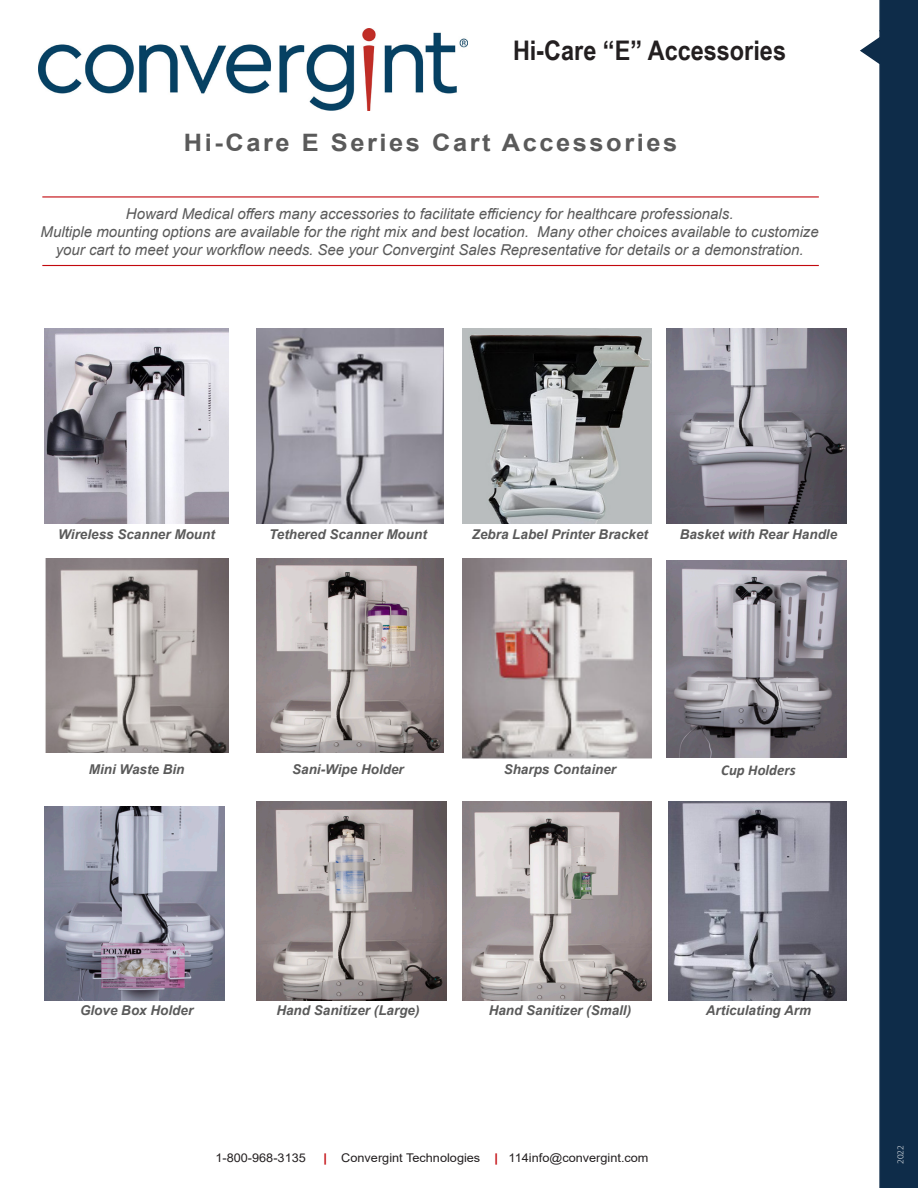
<style>
.page{position:relative;width:918px;height:1188px;background:#fff}
.page>*{position:absolute;margin:0;border:0;box-sizing:border-box;transform-origin:0 0}
.t1{font:700 27px "Arial Narrow";color:#231f20;scale:1.06 1}
.t2{font:700 24px "Arial";letter-spacing:.1em;color:#5a5a5a;scale:1.06 1}
.t3{font:italic 15px/18px "Arial";color:#5a5a5a;text-align:center}
.t4{font:italic 700 15px "Calibri";color:#5a5a5a}
.t5{font:italic 700 13.5px "Arial";color:#5a5a5a}
.t6{font:12px "Arial";color:#231f20;scale:1.06 1}
.t7{font:300 9px "Myriad Pro";color:#fff;scale:1.06 1}
.s1{font-weight:700;color:#c2090e}
</style>
<div class="page">
<hr style="left:42px;top:196px;width:777px;height:2px;background:#c2090e">
<hr style="left:42px;top:265px;width:777px;height:1px;background:#c2090e">
<svg style="left:860px;top:0;width:58px;height:1188px"></svg>
<img style="left:45px;top:329px;width:183px;height:194px">
<img style="left:463px;top:329px;width:188px;height:194px">
<img style="left:256px;top:329px;width:188px;height:194px">
<img style="left:667px;top:329px;width:179px;height:194px">
<img style="left:45px;top:558px;width:183px;height:195px">
<img style="left:256px;top:558px;width:188px;height:195px">
<img style="left:463px;top:558px;width:188px;height:201px">
<img style="left:667px;top:560px;width:179px;height:197px">
<img style="left:45px;top:806px;width:179px;height:195px">
<img style="left:256px;top:801px;width:190px;height:200px">
<img style="left:463px;top:801px;width:188px;height:200px">
<img style="left:669px;top:801px;width:177px;height:200px">
<img style="left:38px;top:28px;width:430px;height:82px">
<p class="t1" style="left:513px;top:30px;width:259px">Hi-Care “E” Accessories</p>
<p class="t2" style="left:184px;top:126px;width:467px">Hi-Care E Series Cart Accessories</p>
<p class="t3" style="left:126px;top:205px;width:609px">Howard Medical offers many accessories to facilitate efficiency for healthcare professionals.</p>
<p class="t3" style="left:41px;top:223px;width:780px">Multiple mounting options are available for the right mix and best location. Many other choices available to customize your cart to meet your workflow needs. See your Convergint Sales Representative for details or a demonstration.</p>
<p class="t5" style="left:58px;top:525px;width:158px">Wireless Scanner Mount</p>
<p class="t5" style="left:269px;top:525px;width:159px">Tethered Scanner Mount</p>
<p class="t5" style="left:472px;top:525px;width:178px">Zebra Label Printer Bracket</p>
<p class="t5" style="left:680px;top:525px;width:159px">Basket with Rear Handle</p>
<p class="t5" style="left:89px;top:760px;width:97px">Mini Waste Bin</p>
<p class="t5" style="left:292px;top:760px;width:113px">Sani-Wipe Holder</p>
<p class="t5" style="left:504px;top:760px;width:114px">Sharps Container</p>
<p class="t4" style="left:721px;top:760px;width:76px">Cup Holders</p>
<p class="t5" style="left:80px;top:1002px;width:115px">Glove Box Holder</p>
<p class="t5" style="left:276px;top:1002px;width:145px">Hand Sanitizer (Large)</p>
<p class="t5" style="left:489px;top:1002px;width:144px">Hand Sanitizer (Small)</p>
<p class="t5" style="left:706px;top:1002px;width:107px">Articulating Arm</p>
<p class="t6" style="left:215px;top:1150px;width:87px">1-800-968-3135</p>
<p class="t6" style="left:324px;top:1150px;width:308px"><span class="s1">|</span> Convergint Technologies <span class="s1">|</span> 114info@convergint.com</p>
<p class="t7" style="left:895px;top:1164px;width:19px;rotate:-90deg">2022</p>
</div>
